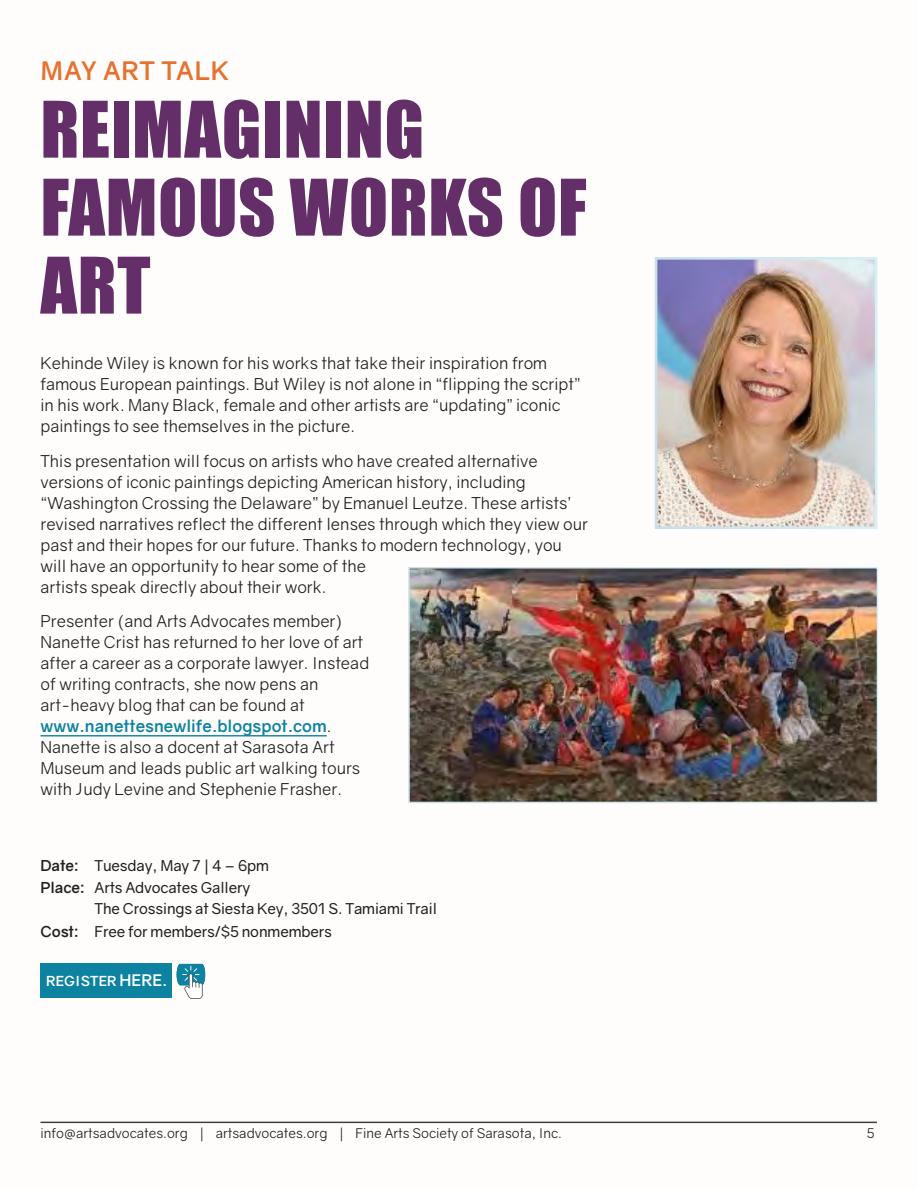
<style>
.page{position:relative;width:918px;height:1188px;background:#fefdfa}
.page>*{position:absolute;margin:0;border:0;box-sizing:border-box;transform-origin:0 0}
.t1{font:72px/78px "Impact";letter-spacing:.01em;color:#642e69}
.t2{font:700 25.5px "Gravity";letter-spacing:.03em;color:#e7712f}
.t3{font:16.5px/21px "Gravity";color:#231f20}
.t4{font:15px "Gravity";letter-spacing:-.01em;color:#231f20}
.t5{font:700 13.8px "Gravity";letter-spacing:.01em;color:#fff}
.t6{font:13.5px "Gravity";color:#231f20}
.s1{font-weight:700;color:#0d83a1}
.s2{font-weight:700}
.s3{font-size:15.9px}
</style>
<div class="page">
<hr style="left:40px;top:1122px;width:837px;height:1px;background:#3e3e3f">
<hr style="left:40px;top:735px;width:287px;height:1px;background:#0d83a1">
<svg style="left:177px;top:964px;width:28px;height:35px"></svg>
<div style="left:40px;top:963px;width:132px;height:35px;background:#0d83a1"></div>
<img style="left:411px;top:570px;width:464px;height:230px">
<div style="left:408px;top:567px;width:470px;height:236px;border:2px solid #fff"></div>
<img style="left:659px;top:261px;width:214px;height:264px">
<div style="left:655px;top:257px;width:222px;height:272px;border:3px solid #fff"></div>
<p class="t2" style="left:41px;top:55px;width:190px">MAY ART TALK</p>
<p class="t1" style="left:40px;top:89px;width:548px">REIMAGINING<br>FAMOUS WORKS OF<br>ART</p>
<p class="t3" style="left:40px;top:353px;width:541px">Kehinde Wiley is known for his works that take their inspiration from famous European paintings. But Wiley is not alone in “flipping the script” in his work. Many Black, female and other artists are “updating” iconic paintings to see themselves in the picture.</p>
<p class="t3" style="left:40px;top:450px;width:549px">This presentation will focus on artists who have created alternative versions of iconic paintings depicting American history, including “Washington Crossing the Delaware” by Emanuel Leutze. These artists’ revised narratives reflect the different lenses through which they view our past and their hopes for our future. Thanks to modern technology, you will have an opportunity to hear some of the<br>artists speak directly about their work.</p>
<p class="t3" style="left:40px;top:611px;width:330px">Presenter (and Arts Advocates member)<br>Nanette Crist has returned to her love of art after a career as a corporate lawyer. Instead</p>
<p class="t3" style="left:40px;top:674px;width:280px">of writing contracts, she now pens an</p>
<p class="t3" style="left:40px;top:695px;width:266px">art-heavy blog that can be found at</p>
<p class="t3" style="left:40px;top:716px;width:321px"><span class="s1">www.nanettesnewlife.blogspot.com</span>.<br>Nanette is also a docent at Sarasota Art Museum and leads public art walking tours with Judy Levine and Stephenie Frasher.</p>
<p class="t4" style="left:40px;top:856px;width:230px"><span class="s2">Date:</span> Tuesday, May 7 | 4 – 6pm</p>
<p class="t4" style="left:40px;top:879px;width:211px"><span class="s2">Place:</span> Arts Advocates Gallery</p>
<p class="t4" style="left:94px;top:900px;width:344px">The Crossings at Siesta Key, 3501 S. Tamiami Trail</p>
<p class="t4" style="left:40px;top:922px;width:293px"><span class="s2">Cost:</span> Free for members/$5 nonmembers</p>
<p class="t5" style="left:46px;top:972px;width:123px">REGISTER <span class="s3">HERE.</span></p>
<p class="t6" style="left:40px;top:1125px;width:523px">info@artsadvocates.org | artsadvocates.org | Fine Arts Society of Sarasota, Inc.</p>
<p class="t6" style="left:867px;top:1125px;width:9px">5</p>
</div>
